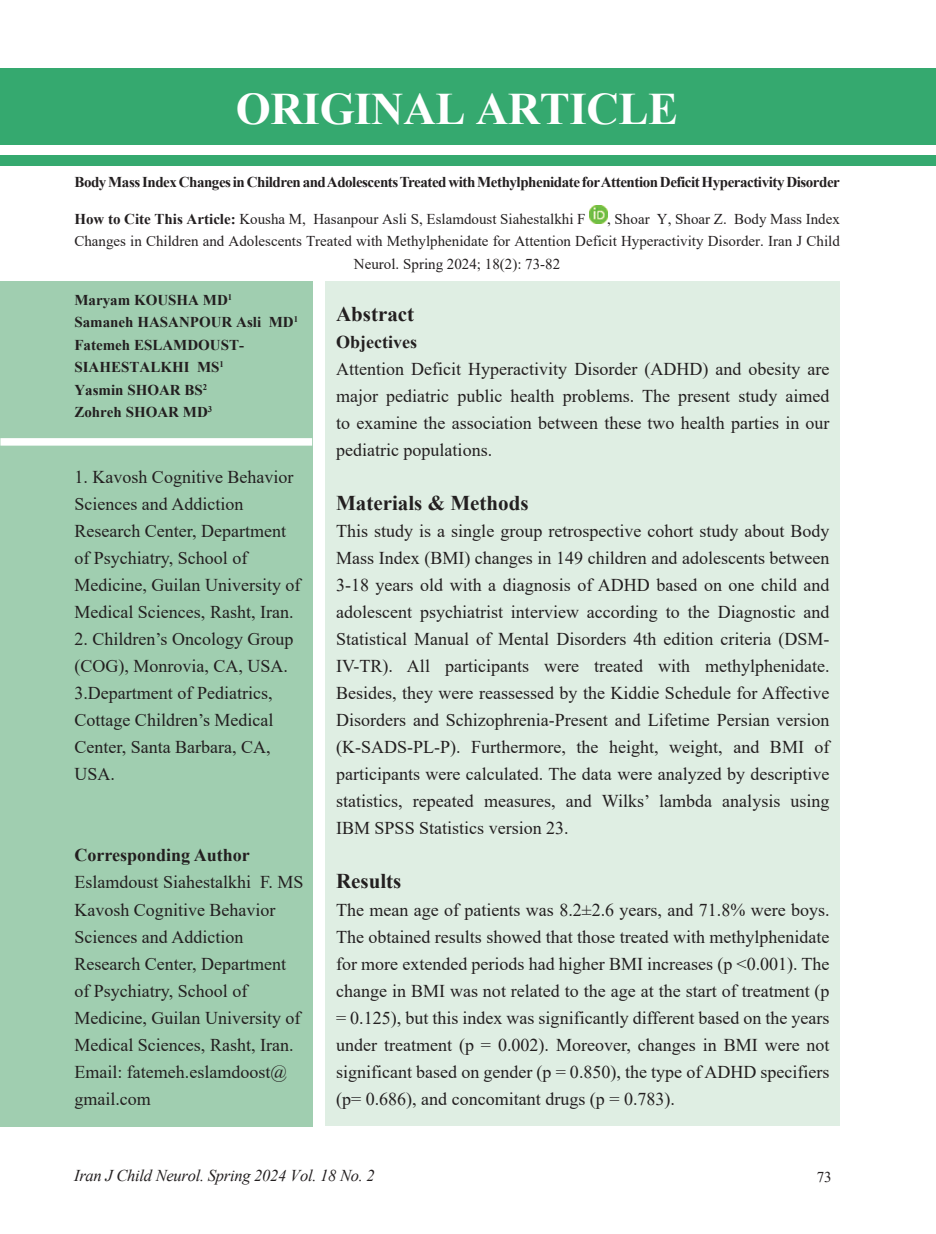
<style>
.page{position:relative;width:936px;height:1234px;background:#fff}
.page>*{position:absolute;margin:0;border:0;box-sizing:border-box;transform-origin:0 0}
.Titr1{font:700 45px "Times New Roman";letter-spacing:-.01em;color:#fff}
.titr2{font:700 21px "Times New Roman";color:#231f20}
.matn{font:18px/27px "Times New Roman";color:#231f20}
.matn-2{font:700 18px "Times New Roman";color:#231f20}
.titr3{font:700 18px "Times New Roman";color:#231f20}
.t1{font:italic 16.5px "Times New Roman";letter-spacing:-.015em;color:#231f20}
.t2{font:15px "Times New Roman";color:#231f20}
.سرمقاله{font:700 15px "Times New Roman";letter-spacing:-.03em;color:#231f20}
.سرمقاله-2{font:700 15px/22.5px "Times New Roman";color:#231f20}
.s1{font-weight:700}
</style>
<div class="page">
<div style="left:0;top:281px;width:313px;height:845px;background:#a0ceb0"></div>
<div style="left:0;top:68px;width:935px;height:77px;background:#35a96f"></div>
<div style="left:1px;top:155px;width:934px;height:11px;background:#35a96f"></div>
<div style="left:0;top:438px;width:312px;height:7px;background:#fff"></div>
<div style="left:325px;top:281px;width:514px;height:844px;background:#dfeee3"></div>
<img style="left:589px;top:206px;width:18px;height:18px">
<p class="Titr1" style="left:236px;top:78px;width:444px">ORIGINAL ARTICLE</p>
<p class="سرمقاله" style="left:74px;top:171px;width:766px">Body Mass Index Changes in Children and Adolescents Treated with Methylphenidate for Attention Deficit Hyperactivity Disorder</p>
<p class="t2" style="left:74px;top:208px;width:512px"><span class="s1">How to Cite This Article:</span> Kousha M, Hasanpour Asli S, Eslamdoust Siahestalkhi F</p>
<p class="t2" style="left:607px;top:208px;width:234px">, Shoar Y, Shoar Z. Body Mass Index</p>
<p class="t2" style="left:74px;top:230px;width:766px">Changes in Children and Adolescents Treated with Methylphenidate for Attention Deficit Hyperactivity Disorder. Iran J Child</p>
<p class="t2" style="left:354px;top:253px;width:208px">Neurol. Spring 2024; 18(2): 73-82</p>
<p class="سرمقاله-2" style="left:74px;top:288px;width:159px">Maryam KOUSHA MD<sup>1</sup></p>
<p class="سرمقاله-2" style="left:74px;top:310px;width:225px">Samaneh HASANPOUR Asli MD<sup>1</sup></p>
<p class="سرمقاله-2" style="left:74px;top:333px;width:171px">Fatemeh ESLAMDOUST-<br>SIAHESTALKHI MS<sup>1</sup></p>
<p class="سرمقاله-2" style="left:74px;top:378px;width:134px">Yasmin SHOAR BS<sup>2</sup></p>
<p class="سرمقاله-2" style="left:74px;top:400px;width:139px">Zohreh SHOAR MD<sup>3</sup></p>
<p class="titr2" style="left:336px;top:299px;width:80px">Abstract</p>
<p class="titr3" style="left:336px;top:329px;width:82px">Objectives</p>
<p class="matn" style="left:336px;top:355px;width:495px;text-align:justify">Attention Deficit Hyperactivity Disorder (ADHD) and obesity are major pediatric public health problems. The present study aimed to examine the association between these two health parties in our pediatric populations.</p>
<p class="titr2" style="left:336px;top:488px;width:194px">Materials &amp; Methods</p>
<p class="matn" style="left:336px;top:517px;width:495px;text-align:justify">This study is a single group retrospective cohort study about Body Mass Index (BMI) changes in 149 children and adolescents between 3-18 years old with a diagnosis of ADHD based on one child and adolescent psychiatrist interview according to the Diagnostic and Statistical Manual of Mental Disorders 4th edition criteria (DSM-IV-TR). All participants were treated with methylphenidate.<br>Besides, they were reassessed by the Kiddie Schedule for Affective Disorders and Schizophrenia-Present and Lifetime Persian version (K-SADS-PL-P). Furthermore, the height, weight, and BMI of participants were calculated. The data were analyzed by descriptive statistics, repeated measures, and Wilks’ lambda analysis using IBM SPSS Statistics version 23.</p>
<p class="titr2" style="left:336px;top:866px;width:67px">Results</p>
<p class="matn" style="left:336px;top:895px;width:495px;text-align:justify">The mean age of patients was 8.2±2.6 years, and 71.8% were boys.<br>The obtained results showed that those treated with methylphenidate for more extended periods had higher BMI increases (p &lt;0.001). The change in BMI was not related to the age at the start of treatment (p = 0.125), but this index was significantly different based on the years under treatment (p = 0.002). Moreover, changes in BMI were not significant based on gender (p = 0.850), the type of ADHD specifiers (p= 0.686), and concomitant drugs (p = 0.783).</p>
<p class="matn" style="left:74px;top:463px;width:227px">1. Kavosh Cognitive Behavior<br>Sciences and Addiction<br>Research Center, Department of Psychiatry, School of<br>Medicine, Guilan University of<br>Medical Sciences, Rasht, Iran.</p>
<p class="matn" style="left:74px;top:625px;width:220px">2. Children’s Oncology Group (COG), Monrovia, CA, USA.</p>
<p class="matn" style="left:74px;top:679px;width:200px">3.Department of Pediatrics,<br>Cottage Children’s Medical<br>Center, Santa Barbara, CA,<br>USA.</p>
<p class="matn-2" style="left:74px;top:842px;width:177px">Corresponding Author</p>
<p class="matn" style="left:74px;top:868px;width:231px">Eslamdoust Siahestalkhi F. MS</p>
<p class="matn" style="left:74px;top:895px;width:227px">Kavosh Cognitive Behavior<br>Sciences and Addiction<br>Research Center, Department of Psychiatry, School of<br>Medicine, Guilan University of<br>Medical Sciences, Rasht, Iran.</p>
<p class="matn" style="left:74px;top:1057px;width:214px">Email: fatemeh.eslamdoost@ gmail.com</p>
<p class="t1" style="left:74px;top:1163px;width:302px">Iran J Child Neurol. Spring 2024 Vol. 18 No. 2</p>
<p class="t2" style="left:816px;top:1166px;width:16px">73</p>
</div>
